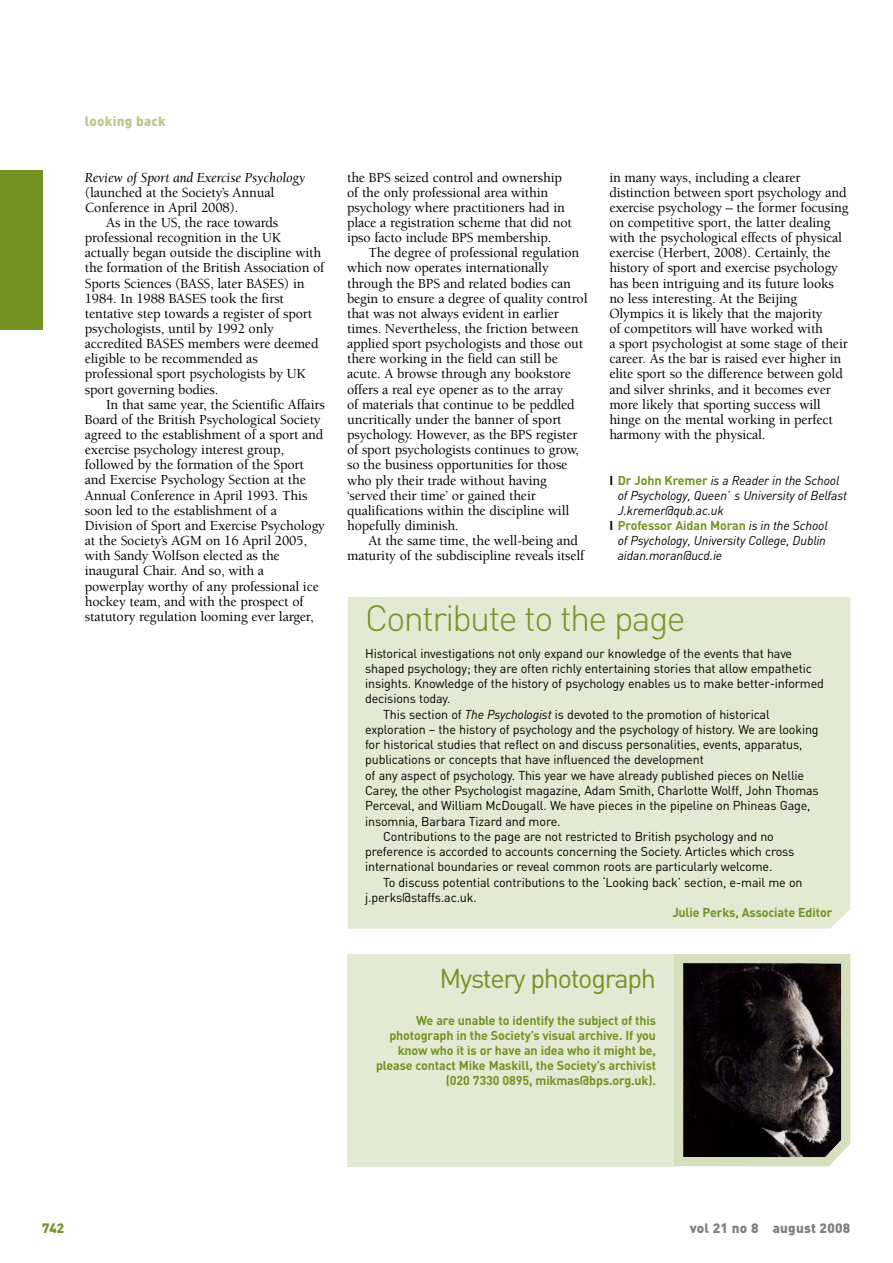
<style>
.page{position:relative;width:893px;height:1263px;background:#fff}
.page>*{position:absolute;margin:0;border:0;box-sizing:border-box;transform-origin:0 0}
.t1{font:300 36px "DIN Pro";letter-spacing:-.045em;color:#759324}
.t2{font:27px "DIN Pro";letter-spacing:-.045em;color:#759324}
.t3{font:500 14.25px/15.1px "Berkeley Std";letter-spacing:-.01em;color:#000}
.t4{font:italic 14.25px "Berkeley Std";letter-spacing:-.01em;color:#000}
.t5{font:900 13.5px "DIN Pro";letter-spacing:.015em;color:#808080}
.t6{font:900 13.5px "DIN Pro";letter-spacing:.015em;color:#bac991}
.t7{font:900 13.5px "DIN Pro";color:#759324}
.t8{font:12.75px "DIN Pro";letter-spacing:-.01em;color:#000}
.t9{font:700 12.75px/15.1px "DIN Pro";letter-spacing:-.01em;color:#759324;text-align:right}
.t10{font:italic 12.75px "DIN Pro";letter-spacing:-.01em;color:#000}
.s1{font-weight:700;font-style:normal}
.s2{font-weight:700;font-style:normal;color:#759324}
.s3{color:#000}
.s4{font-weight:400;font-style:italic;color:#000}
.s5{font-style:italic}
</style>
<div class="page">
<div style="left:347px;top:954px;width:327px;height:212px;background:#e3e9d3"></div>
<div style="left:0;top:170px;width:42px;height:160px;background:#759324"></div>
<div style="left:348px;top:597px;width:502px;height:332px;background:#e3e9d3"></div>
<svg style="left:674px;top:954px;width:176px;height:212px;background:#403d39"></svg>
<p class="t6" style="left:85px;top:113px;width:83px">looking back</p>
<p class="t4" style="left:85px;top:171px;width:222px">Review of Sport and Exercise Psychology</p>
<p class="t3" style="left:85px;top:186px;width:191px">(launched at the Society’s Annual<br>Conference in April 2008).</p>
<p class="t3" style="left:85px;top:216px;width:241px;text-indent:21px">As in the US, the race towards professional recognition in the UK actually began outside the discipline with the formation of the British Association of Sports Sciences (BASS, later BASES) in 1984. In 1988 BASES took the first tentative step towards a register of sport psychologists, until by 1992 only accredited BASES members were deemed eligible to be recommended as professional sport psychologists by UK sport governing bodies.</p>
<p class="t3" style="left:85px;top:398px;width:242px;text-indent:21px">In that same year, the Scientific Affairs Board of the British Psychological Society agreed to the establishment of a sport and exercise psychology interest group, followed by the formation of the Sport and Exercise Psychology Section at the Annual Conference in April 1993. This soon led to the establishment of a Division of Sport and Exercise Psychology at the Society’s AGM on 16 April 2005, with Sandy Wolfson elected as the inaugural Chair. And so, with a powerplay worthy of any professional ice hockey team, and with the prospect of statutory regulation looming ever larger,</p>
<p class="t3" style="left:347px;top:171px;width:226px">the BPS seized control and ownership of the only professional area within psychology where practitioners had in place a registration scheme that did not ipso facto include BPS membership.</p>
<p class="t3" style="left:347px;top:246px;width:242px;text-indent:21px">The degree of professional regulation which now operates internationally through the BPS and related bodies can begin to ensure a degree of quality control that was not always evident in earlier times. Nevertheless, the friction between applied sport psychologists and those out there working in the field can still be acute. A browse through any bookstore offers a real eye opener as to the array<br>of materials that continue to be peddled uncritically under the banner of sport psychology. However, as the BPS register of sport psychologists continues to grow, so the business opportunities for those who ply their trade without having ‘served their time’ or gained their qualifications within the discipline will hopefully diminish.</p>
<p class="t3" style="left:347px;top:534px;width:239px;text-indent:21px">At the same time, the well-being and maturity of the subdiscipline reveals itself</p>
<p class="t3" style="left:609px;top:171px;width:241px">in many ways, including a clearer distinction between sport psychology and exercise psychology – the former focusing on competitive sport, the latter dealing with the psychological effects of physical exercise (Herbert, 2008). Certainly, the history of sport and exercise psychology has been intriguing and its future looks no less interesting. At the Beijing Olympics it is likely that the majority<br>of competitors will have worked with<br>a sport psychologist at some stage of their career. As the bar is raised ever higher in elite sport so the difference between gold and silver shrinks, and it becomes ever more likely that sporting success will hinge on the mental working in perfect harmony with the physical.</p>
<p class="t10" style="left:609px;top:475px;width:231px"><span class="s1">I</span> <span class="s2">Dr John Kremer</span> is a Reader in the School</p>
<p class="t10" style="left:618px;top:491px;width:231px">of Psychology, Queen’ s University of Belfast</p>
<p class="t10" style="left:618px;top:506px;width:107px">J.kremer@qub.ac.uk</p>
<p class="t9" style="left:609px;top:519px;width:220px"><span class="s3">I</span> Professor Aidan Moran <span class="s4">is in the School</span></p>
<p class="t10" style="left:618px;top:536px;width:209px">of Psychology, University College, Dublin</p>
<p class="t10" style="left:618px;top:551px;width:106px">aidan.moran@ucd.ie</p>
<h1 class="t1" style="left:365px;top:606px;width:322px">Contribute to the page</h1>
<p class="t8" style="left:365px;top:648px;width:429px">Historical investigations not only expand our knowledge of the events that have</p>
<p class="t8" style="left:365px;top:664px;width:448px">shaped psychology; they are often richly entertaining stories that allow empathetic</p>
<p class="t8" style="left:365px;top:679px;width:460px">insights. Knowledge of the history of psychology enables us to make better-informed</p>
<p class="t8" style="left:365px;top:694px;width:87px">decisions today.</p>
<p class="t8" style="left:383px;top:710px;width:388px">This section of <span class="s5">The Psychologist</span> is devoted to the promotion of historical</p>
<p class="t8" style="left:365px;top:725px;width:455px">exploration – the history of psychology and the psychology of history. We are looking</p>
<p class="t8" style="left:365px;top:740px;width:439px">for historical studies that reflect on and discuss personalities, events, apparatus,</p>
<p class="t8" style="left:365px;top:755px;width:340px">publications or concepts that have influenced the development</p>
<p class="t8" style="left:365px;top:771px;width:441px">of any aspect of psychology. This year we have already published pieces on Nellie</p>
<p class="t8" style="left:365px;top:786px;width:455px">Carey, the other Psychologist magazine, Adam Smith, Charlotte Wolff, John Thomas</p>
<p class="t8" style="left:365px;top:801px;width:447px">Perceval, and William McDougall. We have pieces in the pipeline on Phineas Gage,</p>
<p class="t8" style="left:365px;top:817px;width:197px">insomnia, Barbara Tizard and more.</p>
<p class="t8" style="left:383px;top:832px;width:392px">Contributions to the page are not restricted to British psychology and no</p>
<p class="t8" style="left:365px;top:847px;width:431px">preference is accorded to accounts concerning the Society. Articles which cross</p>
<p class="t8" style="left:365px;top:862px;width:409px">international boundaries or reveal common roots are particularly welcome.</p>
<p class="t8" style="left:383px;top:878px;width:421px">To discuss potential contributions to the ‘Looking back’ section, e-mail me on</p>
<p class="t8" style="left:365px;top:893px;width:113px">j.perks@staffs.ac.uk.</p>
<p class="t9" style="left:672px;top:906px;width:161px">Julie Perks, Associate Editor</p>
<h2 class="t2" style="left:439px;top:969px;width:218px">Mystery photograph</h2>
<p class="t9" style="left:376px;top:1014px;width:282px">We are unable to identify the subject of this photograph in the Society’s visual archive. If you know who it is or have an idea who it might be, please contact Mike Maskill, the Society’s archivist (020 7330 0895, mikmas@bps.org.uk).</p>
<p class="t7" style="left:42px;top:1220px;width:23px">742</p>
<p class="t5" style="left:690px;top:1220px;width:162px">vol 21 no 8 august 2008</p>
</div>
